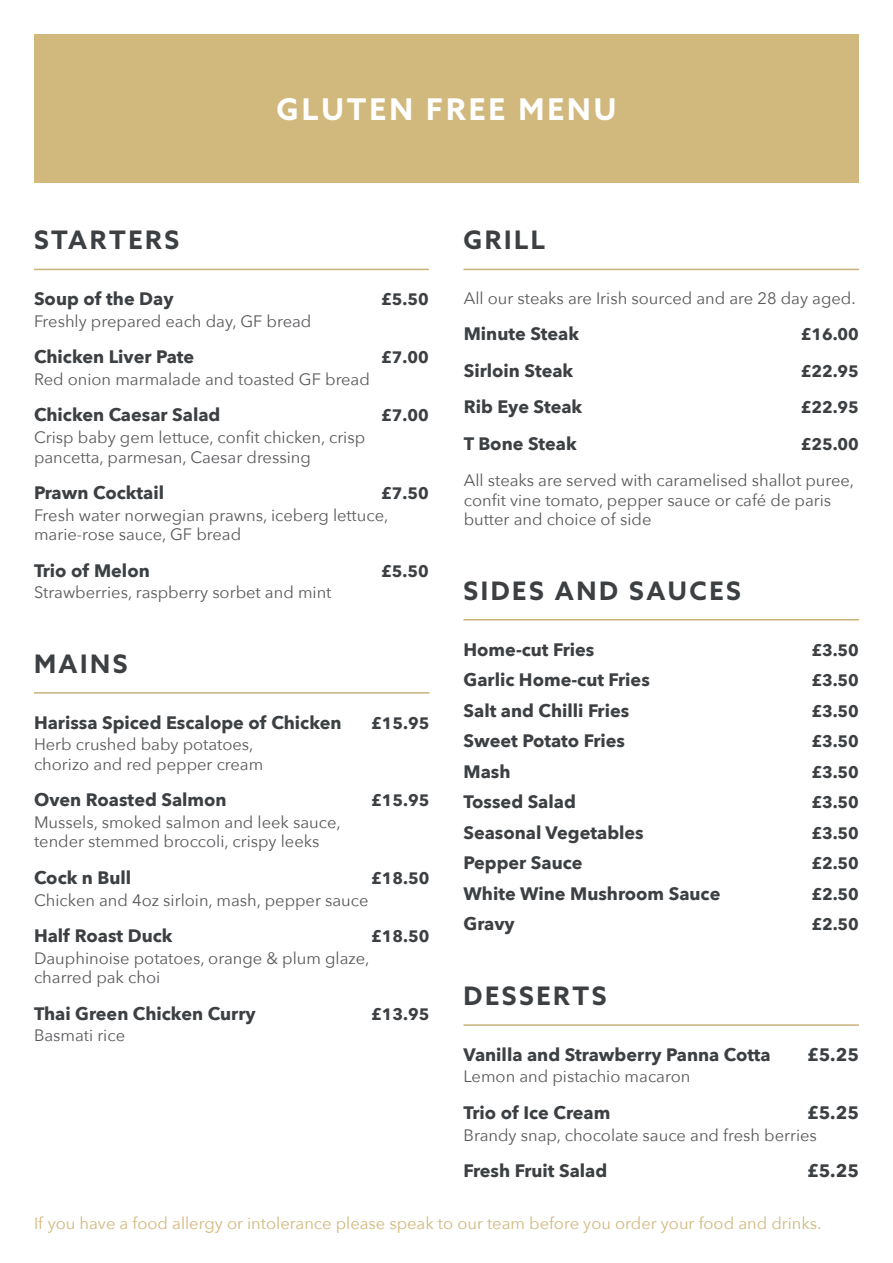
<style>
.page{position:relative;width:893px;height:1263px;background:#fff}
.page>*{position:absolute;margin:0;border:0;box-sizing:border-box;transform-origin:0 0}
.t1{font:700 30px "Azo Sans";letter-spacing:.1em;color:#fff}
.t2{font:700 25.5px "Azo Sans";letter-spacing:.1em;color:#3c4043}
.Food{font:700 18px "Avenir Next";color:#3c4043}
.Details{font:16.5px/19.5px "Avenir Next";color:#58595c}
.Details-2{font:16.5px/19.5px "Avenir Next";color:#57585a}
.Food-2{font:700 16.5px "Avenir Next";color:#3c4043}
.Details-3{font:16.5px "Avenir Next";color:#d1b87d}
</style>
<div class="page">
<div style="left:34px;top:34px;width:825px;height:148px;background:#d1b87d"></div>
<hr style="left:34px;top:269px;width:395px;height:1px;background:#c8b17b">
<hr style="left:34px;top:692px;width:395px;height:2px;background:#c8b17b">
<hr style="left:463px;top:269px;width:396px;height:1px;background:#c8b17b">
<hr style="left:463px;top:619px;width:396px;height:1px;background:#c8b17b">
<hr style="left:463px;top:1024px;width:396px;height:2px;background:#c8b17b">
<p class="t2" style="left:34px;top:223px;width:147px">STARTERS</p>
<p class="t1" style="left:277px;top:89px;width:341px">GLUTEN FREE MENU</p>
<p class="t2" style="left:463px;top:223px;width:83px">GRILL</p>
<p class="Food" style="left:34px;top:283px;width:141px">Soup of the Day</p>
<p class="Food-2" style="left:381px;top:285px;width:49px">£5.50</p>
<p class="Details" style="left:34px;top:311px;width:279px">Freshly prepared each day, GF bread</p>
<p class="Food" style="left:34px;top:341px;width:162px">Chicken Liver Pate</p>
<p class="Food-2" style="left:381px;top:343px;width:49px">£7.00</p>
<p class="Details" style="left:34px;top:369px;width:337px">Red onion marmalade and toasted GF bread</p>
<p class="Food" style="left:34px;top:400px;width:188px">Chicken Caesar Salad</p>
<p class="Food-2" style="left:381px;top:401px;width:49px">£7.00</p>
<p class="Details" style="left:34px;top:427px;width:333px">Crisp baby gem lettuce, confit chicken, crisp pancetta, parmesan, Caesar dressing</p>
<p class="Food" style="left:34px;top:477px;width:132px">Prawn Cocktail</p>
<p class="Food-2" style="left:381px;top:479px;width:49px">£7.50</p>
<p class="Details" style="left:34px;top:504px;width:356px">Fresh water norwegian prawns, iceberg lettuce, marie-rose sauce, GF bread</p>
<p class="Food" style="left:34px;top:555px;width:117px">Trio of Melon</p>
<p class="Food-2" style="left:381px;top:557px;width:49px">£5.50</p>
<p class="Details" style="left:34px;top:582px;width:299px">Strawberries, raspberry sorbet and mint</p>
<p class="t2" style="left:34px;top:647px;width:95px">MAINS</p>
<p class="Food" style="left:34px;top:707px;width:309px">Harissa Spiced Escalope of Chicken</p>
<p class="Food-2" style="left:371px;top:708px;width:60px">£15.95</p>
<p class="Details" style="left:34px;top:734px;width:231px">Herb crushed baby potatoes, chorizo and red pepper cream</p>
<p class="Food" style="left:34px;top:784px;width:194px">Oven Roasted Salmon</p>
<p class="Food-2" style="left:371px;top:786px;width:60px">£15.95</p>
<p class="Details" style="left:34px;top:812px;width:308px">Mussels, smoked salmon and leek sauce, tender stemmed broccoli, crispy leeks</p>
<p class="Food" style="left:34px;top:862px;width:99px">Cock n Bull</p>
<p class="Food-2" style="left:371px;top:864px;width:60px">£18.50</p>
<p class="Details" style="left:34px;top:889px;width:336px">Chicken and 4oz sirloin, mash, pepper sauce</p>
<p class="Food" style="left:34px;top:920px;width:140px">Half Roast Duck</p>
<p class="Food-2" style="left:371px;top:922px;width:60px">£18.50</p>
<p class="Details" style="left:34px;top:947px;width:337px">Dauphinoise potatoes, orange &amp; plum glaze, charred pak choi</p>
<p class="Food" style="left:34px;top:998px;width:223px">Thai Green Chicken Curry</p>
<p class="Food-2" style="left:371px;top:1000px;width:60px">£13.95</p>
<p class="Details" style="left:34px;top:1025px;width:93px">Basmati rice</p>
<p class="Details-2" style="left:464px;top:287px;width:393px">All our steaks are Irish sourced and are 28 day aged.</p>
<p class="Food" style="left:464px;top:318px;width:117px">Minute Steak</p>
<p class="Food-2" style="left:801px;top:320px;width:60px">£16.00</p>
<p class="Food" style="left:464px;top:355px;width:111px">Sirloin Steak</p>
<p class="Food-2" style="left:801px;top:357px;width:60px">£22.95</p>
<p class="Food" style="left:464px;top:391px;width:120px">Rib Eye Steak</p>
<p class="Food-2" style="left:801px;top:393px;width:60px">£22.95</p>
<p class="Food" style="left:464px;top:428px;width:114px">T Bone Steak</p>
<p class="Food-2" style="left:801px;top:430px;width:60px">£25.00</p>
<p class="Details-2" style="left:464px;top:470px;width:392px">All steaks are served with caramelised shallot puree, confit vine tomato, pepper sauce or café de paris butter and choice of side</p>
<p class="t2" style="left:463px;top:573px;width:279px">SIDES AND SAUCES</p>
<p class="Food" style="left:463px;top:634px;width:132px">Home-cut Fries</p>
<p class="Food-2" style="left:811px;top:635px;width:49px">£3.50</p>
<p class="Food" style="left:463px;top:664px;width:188px">Garlic Home-cut Fries</p>
<p class="Food-2" style="left:811px;top:666px;width:49px">£3.50</p>
<p class="Food" style="left:463px;top:695px;width:167px">Salt and Chilli Fries</p>
<p class="Food-2" style="left:811px;top:696px;width:49px">£3.50</p>
<p class="Food" style="left:463px;top:725px;width:163px">Sweet Potato Fries</p>
<p class="Food-2" style="left:811px;top:727px;width:49px">£3.50</p>
<p class="Food" style="left:463px;top:756px;width:48px">Mash</p>
<p class="Food-2" style="left:811px;top:757px;width:49px">£3.50</p>
<p class="Food" style="left:463px;top:786px;width:114px">Tossed Salad</p>
<p class="Food-2" style="left:811px;top:788px;width:49px">£3.50</p>
<p class="Food" style="left:463px;top:817px;width:182px">Seasonal Vegetables</p>
<p class="Food-2" style="left:811px;top:818px;width:49px">£3.50</p>
<p class="Food" style="left:463px;top:847px;width:121px">Pepper Sauce</p>
<p class="Food-2" style="left:811px;top:849px;width:49px">£2.50</p>
<p class="Food" style="left:463px;top:878px;width:258px">White Wine Mushroom Sauce</p>
<p class="Food-2" style="left:811px;top:879px;width:49px">£2.50</p>
<p class="Food" style="left:463px;top:908px;width:53px">Gravy</p>
<p class="Food-2" style="left:811px;top:910px;width:49px">£2.50</p>
<p class="t2" style="left:463px;top:979px;width:144px">DESSERTS</p>
<p class="Food" style="left:463px;top:1039px;width:309px">Vanilla and Strawberry Panna Cotta</p>
<p class="Food" style="left:807px;top:1039px;width:53px">£5.25</p>
<p class="Details" style="left:463px;top:1066px;width:228px">Lemon and pistachio macaron</p>
<p class="Food" style="left:463px;top:1097px;width:148px">Trio of Ice Cream</p>
<p class="Food" style="left:807px;top:1097px;width:53px">£5.25</p>
<p class="Details" style="left:463px;top:1124px;width:355px">Brandy snap, chocolate sauce and fresh berries</p>
<p class="Food" style="left:463px;top:1155px;width:145px">Fresh Fruit Salad</p>
<p class="Food" style="left:807px;top:1155px;width:53px">£5.25</p>
<p class="Details-3" style="left:34px;top:1209px;width:789px">If you have a food allergy or intolerance please speak to our team before you order your food and drinks.</p>
</div>
